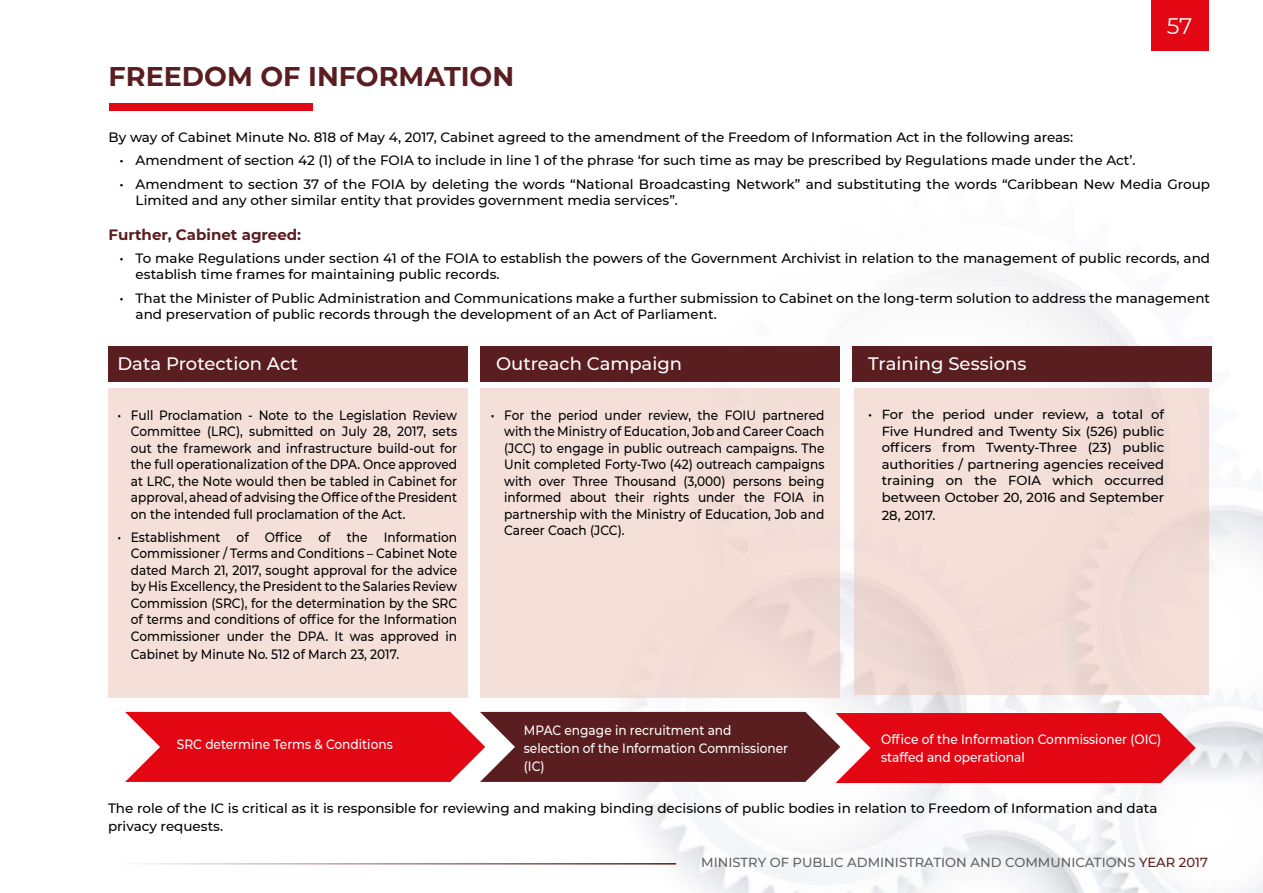
<style>
.page{position:relative;width:1263px;height:893px;background:#fff}
.page>*{position:absolute;margin:0;border:0;box-sizing:border-box;transform-origin:0 0}
.t1{font:700 27px "Montserrat";color:#5a1e21}
.t2{font:22.5px "Montserrat";color:#fff}
.t3{font:500 18px "Montserrat";color:#fff}
.t4{font:700 15px "Montserrat";color:#5a1e21}
.t5{font:500 13.5px/16.5px "Montserrat";color:#000}
.t6{font:500 13.5px/16.5px "Montserrat";color:#000;text-align:justify;scale:.9 1}
.t7{font:500 13.5px/18px "Montserrat";color:#fff;scale:.9 1}
.t8{font:500 13.2px/16.5px "Montserrat";color:#000;text-align:justify}
.t9{font:500 13.2px "Montserrat";color:#646363}
.s1{color:#5a1e21}
</style>
<div class="page">
<img style="left:109px;top:103px;width:1154px;height:790px">
<hr style="left:109px;top:863px;width:567px;height:1px;background:#5a1e21">
<div style="left:1151px;top:0;width:58px;height:51px;background:#e30613"></div>
<div style="left:108px;top:346px;width:359px;height:36px;background:#5a1e21"></div>
<div style="left:480px;top:346px;width:359px;height:36px;background:#5a1e21"></div>
<div style="left:852px;top:346px;width:360px;height:36px;background:#5a1e21"></div>
<div style="left:108px;top:388px;width:359px;height:310px;background:#f4dfd9"></div>
<div style="left:480px;top:388px;width:359px;height:310px;background:#f4dfd9"></div>
<div style="left:854px;top:389px;width:355px;height:306px;background:#f3ded8"></div>
<svg style="left:125px;top:712px;width:1071px;height:71px"></svg>
<div style="left:109px;top:104px;width:203px;height:7px;background:#e30613"></div>
<h1 class="t1" style="left:109px;top:57px;width:407px">FREEDOM OF INFORMATION</h1>
<h2 class="t2" style="left:1167px;top:10px;width:27px">57</h2>
<p class="t5" style="left:109px;top:128px;width:966px">By way of Cabinet Minute No. 818 of May 4, 2017, Cabinet agreed to the amendment of the Freedom of Information Act in the following areas:</p>
<p class="t5" style="left:119px;top:152px;width:1017px">• Amendment of section 42 (1) of the FOIA to include in line 1 of the phrase ‘for such time as may be prescribed by Regulations made under the Act’.</p>
<p class="t5" style="left:136px;top:175px;width:1076px;text-indent:-16px">• Amendment to section 37 of the FOIA by deleting the words “National Broadcasting Network” and substituting the words “Caribbean New Media Group<br>Limited and any other similar entity that provides government media services”.</p>
<p class="t4" style="left:109px;top:223px;width:194px">Further, Cabinet agreed:</p>
<p class="t5" style="left:136px;top:249px;width:1076px;text-indent:-16px">• To make Regulations under section 41 of the FOIA to establish the powers of the Government Archivist in relation to the management of public records, and establish time frames for maintaining public records.</p>
<p class="t5" style="left:136px;top:289px;width:1076px;text-indent:-16px">• That the Minister of Public Administration and Communications make a further submission to Cabinet on the long-term solution to address the management and preservation of public records through the development of an Act of Parliament.</p>
<h3 class="t3" style="left:868px;top:351px;width:160px">Training Sessions</h3>
<p class="t6" style="left:131px;top:406px;width:364px;text-indent:-13px">• Full Proclamation - Note to the Legislation Review Committee (LRC), submitted on July 28, 2017, sets out the framework and infrastructure build-out for the full operationalization of the DPA. Once approved at LRC, the Note would then be tabled in Cabinet for approval, ahead of advising the Office of the President on the intended full proclamation of the Act.</p>
<p class="t6" style="left:131px;top:528px;width:364px;text-indent:-13px">• Establishment of Office of the Information Commissioner / Terms and Conditions – Cabinet Note dated March 21, 2017, sought approval for the advice by His Excellency, the President to the Salaries Review Commission (SRC), for the determination by the SRC of terms and conditions of office for the Information Commissioner under the DPA. It was approved in</p>
<p class="t6" style="left:131px;top:645px;width:300px">Cabinet by Minute No. 512 of March 23, 2017.</p>
<h3 class="t3" style="left:117px;top:351px;width:182px">Data Protection Act</h3>
<h3 class="t3" style="left:496px;top:351px;width:188px">Outreach Campaign</h3>
<p class="t8" style="left:882px;top:406px;width:284px;text-indent:-14px">• For the period under review, a total of Five Hundred and Twenty Six (526) public officers from Twenty-Three (23) public authorities / partnering agencies received training on the FOIA which occurred between October 20, 2016 and September</p>
<p class="t8" style="left:882px;top:506px;width:55px">28, 2017.</p>
<p class="t6" style="left:504px;top:406px;width:357px;text-indent:-13px">• For the period under review, the FOIU partnered with the Ministry of Education, Job and Career Coach (JCC) to engage in public outreach campaigns. The Unit completed Forty-Two (42) outreach campaigns with over Three Thousand (3,000) persons being informed about their rights under the FOIA in partnership with the Ministry of Education, Job and Career Coach (JCC).</p>
<p class="t7" style="left:524px;top:721px;width:295px">MPAC engage in recruitment and selection of the Information Commissioner (IC)</p>
<p class="t7" style="left:881px;top:730px;width:313px">Office of the Information Commissioner (OIC) staffed and operational</p>
<p class="t5" style="left:108px;top:798px;width:1051px;line-height:18px">The role of the IC is critical as it is responsible for reviewing and making binding decisions of public bodies in relation to Freedom of Information and data privacy requests.</p>
<p class="t7" style="left:177px;top:735px;width:241px">SRC determine Terms &amp; Conditions</p>
<p class="t9" style="left:701px;top:854px;width:508px">MINISTRY OF PUBLIC ADMINISTRATION AND COMMUNICATIONS <span class="s1">YEAR 2017</span></p>
</div>
